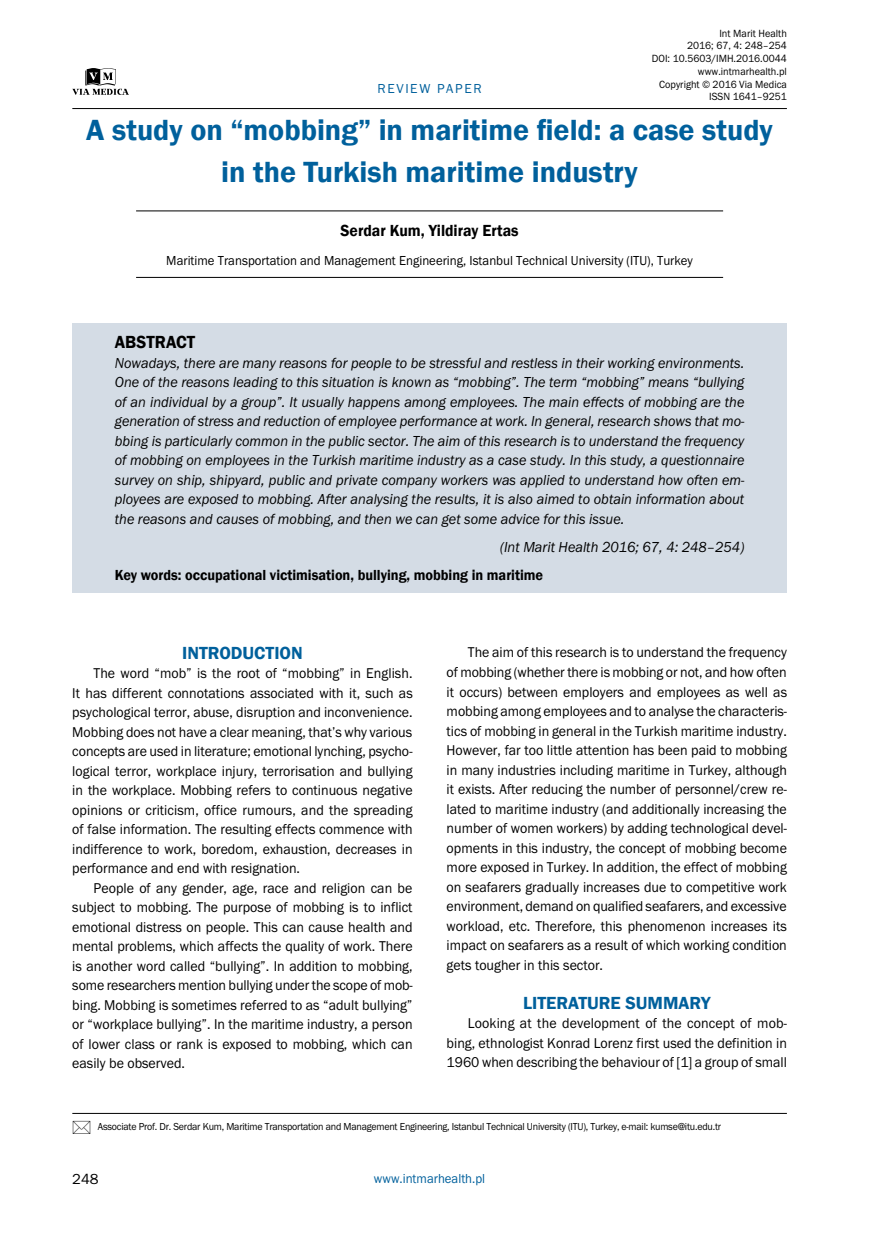
<style>
.page{position:relative;width:872px;height:1234px;background:#fff}
.page>*{position:absolute;margin:0;border:0;box-sizing:border-box;transform-origin:0 0}
.t1{font:600 30px/42px "Franklin Gothic";color:#00609c;text-align:center}
.t2{font:600 18px "Franklin Gothic";color:#00609c}
.t3{font:600 18px "Franklin Gothic";color:#000;scale:.95 1}
.t4{font:600 16.5px "Franklin Gothic";color:#000;scale:.95 1}
.t5{font:italic 15px/19.5px "Franklin Got Itc TEE";color:#000;text-align:justify;scale:.95 1}
.t6{font:600 15px "Franklin Gothic";color:#000;scale:.95 1}
.t7{font:15px "Franklin Got Itc TEE";color:#000}
.t8{font:14.7px/19.5px "Franklin Got Itc TEE";color:#000;text-align:justify;scale:.95 1}
.t9{font:13.5px "Franklin Got Itc TEE";color:#000;scale:.95 1}
.t10{font:13.5px "Franklin Got Itc TEE";color:#00609c;scale:.95 1}
.t11{font:13.5px "Franklin Got Itc TEE";letter-spacing:.12em;color:#00609c}
.t12{font:10.8px/12.8px "Franklin Got Itc TEE";color:#000;text-align:right;scale:.95 1}
.t13{font:10.5px "Franklin Got Itc TEE";letter-spacing:-.02em;color:#000;scale:.95 1}
</style>
<div class="page">
<hr style="left:72px;top:108px;width:715px;height:1px;background:#000">
<svg style="left:72px;top:68px;width:57px;height:27px"></svg>
<hr style="left:72px;top:1112px;width:715px;height:1px;background:#000">
<div style="left:72px;top:324px;width:715px;height:268px;background:#d4dce5"></div>
<hr style="left:136px;top:210px;width:587px;height:1px;background:#000">
<hr style="left:136px;top:277px;width:587px;height:1px;background:#000">
<p class="t11" style="left:377px;top:81px;width:106px">REVIEW PAPER</p>
<p class="t12" style="left:652px;top:27px;width:144px">Int Marit Health<br>2016; 67, 4: 248–254<br>DOI: 10.5603/IMH.2016.0044 www.intmarhealth.pl<br>Copyright © 2016 Via Medica<br>ISSN 1641–9251</p>
<h1 class="t1" style="left:86px;top:109px;width:688px">A study on “mobbing” in maritime field: a case study in the Turkish maritime industry</h1>
<p class="t4" style="left:340px;top:220px;width:189px">Serdar Kum, Yildiray Ertas</p>
<p class="t9" style="left:166px;top:253px;width:556px">Maritime Transportation and Management Engineering, Istanbul Technical University (ITU), Turkey</p>
<p class="t3" style="left:115px;top:331px;width:86px">ABSTRACT</p>
<p class="t5" style="left:115px;top:353px;width:664px">Nowadays, there are many reasons for people to be stressful and restless in their working environments.<br>One of the reasons leading to this situation is known as “mobbing”. The term “mobbing” means “bullying of an individual by a group”. It usually happens among employees. The main effects of mobbing are the generation of stress and reduction of employee performance at work. In general, research shows that mo&shy;bbing is particularly common in the public sector. The aim of this research is to understand the frequency of mobbing on employees in the Turkish maritime industry as a case study. In this study, a questionnaire survey on ship, shipyard, public and private company workers was applied to understand how often em&shy;ployees are exposed to mobbing. After analysing the results, it is also aimed to obtain information about the reasons and causes of mobbing, and then we can get some advice for this issue.</p>
<p class="t5" style="left:500px;top:537px;width:259px">(Int Marit Health 2016; 67, 4: 248–254)</p>
<p class="t6" style="left:115px;top:565px;width:452px">Key words: occupational victimisation, bullying, mobbing in maritime</p>
<p class="t2" style="left:182px;top:641px;width:122px">INTRODUCTION</p>
<p class="t8" style="left:72px;top:663px;width:360px;text-indent:21px">The word “mob” is the root of “mobbing” in English.<br>It has different connotations associated with it, such as psychological terror, abuse, disruption and inconvenience.<br>Mobbing does not have a clear meaning, that’s why various concepts are used in literature; emotional lynching, psycho&shy;logical terror, workplace injury, terrorisation and bullying in the workplace. Mobbing refers to continuous negative opinions or criticism, office rumours, and the spreading of false information. The resulting effects commence with indifference to work, boredom, exhaustion, decreases in performance and end with resignation.</p>
<p class="t8" style="left:72px;top:878px;width:360px;text-indent:21px">People of any gender, age, race and religion can be subject to mobbing. The purpose of mobbing is to inflict emotional distress on people. This can cause health and mental problems, which affects the quality of work. There is another word called “bullying”. In addition to mobbing, some researchers mention bullying under the scope of mob&shy;bing. Mobbing is sometimes referred to as “adult bullying” or “workplace bullying”. In the maritime industry, a person of lower class or rank is exposed to mobbing, which can easily be observed.</p>
<p class="t8" style="left:446px;top:643px;width:360px;text-indent:21px">The aim of this research is to understand the frequency of mobbing (whether there is mobbing or not, and how often it occurs) between employers and employees as well as mobbing among employees and to analyse the characteris&shy;tics of mobbing in general in the Turkish maritime industry.<br>However, far too little attention has been paid to mobbing in many industries including maritime in Turkey, although it exists. After reducing the number of personnel/crew re&shy;lated to maritime industry (and additionally increasing the number of women workers) by adding technological devel&shy;opments in this industry, the concept of mobbing become more exposed in Turkey. In addition, the effect of mobbing on seafarers gradually increases due to competitive work environment, demand on qualified seafarers, and excessive workload, etc. Therefore, this phenomenon increases its impact on seafarers as a result of which working condition gets tougher in this sector.</p>
<p class="t2" style="left:523px;top:991px;width:189px">LITERATURE SUMMARY</p>
<p class="t8" style="left:446px;top:1013px;width:360px;text-indent:21px">Looking at the development of the concept of mob&shy;bing, ethnologist Konrad Lorenz first used the definition in 1960 when describing the behaviour of [1] a group of small</p>
<p class="t13" style="left:98px;top:1120px;width:657px">Associate Prof. Dr. Serdar Kum, Maritime Transportation and Management Engineering, Istanbul Technical University (ITU), Turkey, e-mail: kumse@itu.edu.tr</p>
<p class="t7" style="left:72px;top:1170px;width:28px">248</p>
<p class="t10" style="left:374px;top:1170px;width:119px">www.intmarhealth.pl</p>
</div>
